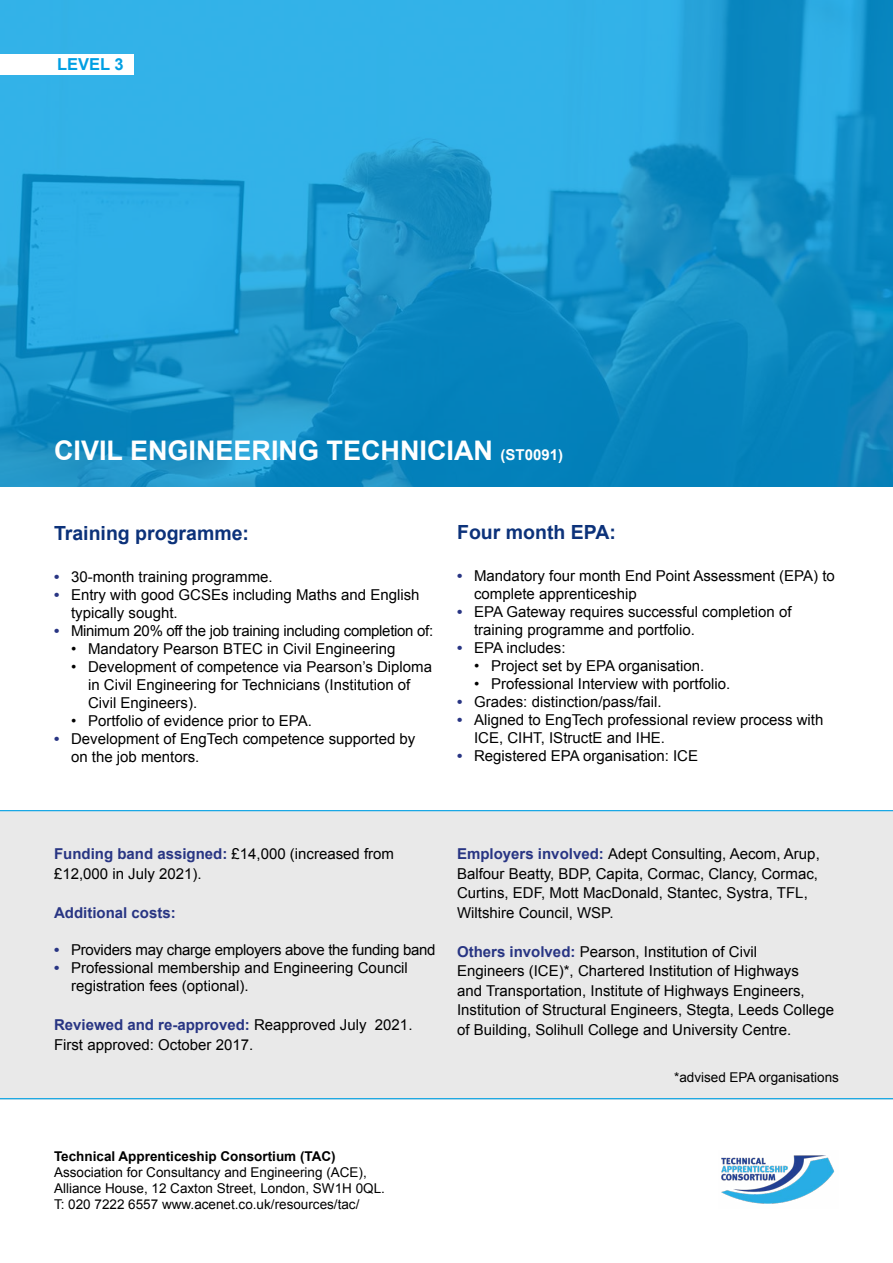
<style>
.page{position:relative;width:893px;height:1263px;background:#fff}
.page>*{position:absolute;margin:0;border:0;box-sizing:border-box;transform-origin:0 0}
.t1{font:700 27px "Arial";color:#fff}
.t2{font:700 19.5px "Arial";color:#0c327a}
.t3{font:700 16.5px "Arial";color:#009fe3}
.t4{font:15px/19.5px "Arial";color:#000}
.t5{font:15px "Arial";letter-spacing:-.02em;color:#000}
.t6{font:700 15px "Arial";color:#283583}
.t7{font:13.5px/16.2px "Arial";color:#000}
.t8{font:700 13.5px "Arial";color:#000}
.s1{font-size:15px}
.s2{font-weight:700;color:#283583}
</style>
<div class="page">
<svg style="left:0;top:0;width:893px;height:486px;background:#1d9ad1"></svg>
<div style="left:0;top:811px;width:893px;height:288px;background:#e9e9e9"></div>
<img style="left:721px;top:1155px;width:114px;height:49px">
<hr style="left:0;top:1098px;width:893px;height:1px;background:#009fe3">
<hr style="left:0;top:810px;width:893px;height:1px;background:#009fe3">
<div style="left:0;top:54px;width:134px;height:21px;background:#fff"></div>
<p class="t3" style="left:57px;top:54px;width:68px">LEVEL 3</p>
<h1 class="t1" style="left:54px;top:433px;width:511px">CIVIL ENGINEERING TECHNICIAN <span class="s1">(ST0091)</span></h1>
<h2 class="t2" style="left:54px;top:521px;width:197px">Training programme:</h2>
<p class="t4" style="left:54px;top:567px;width:220px"><span class="s2">•</span> 30-month training programme.</p>
<p class="t4" style="left:71px;top:585px;width:350px;line-height:18px;text-indent:-17px"><span class="s2">•</span> Entry with good GCSEs including Maths and English typically sought.</p>
<p class="t5" style="left:54px;top:621px;width:381px"><span class="s2">•</span> Minimum 20% off the job training including completion of:</p>
<p class="t4" style="left:71px;top:639px;width:326px">• Mandatory Pearson BTEC in Civil Engineering</p>
<p class="t4" style="left:88px;top:657px;width:346px;line-height:18px;text-indent:-17px">• Development of competence via Pearson’s Diploma in Civil Engineering for Technicians (Institution of<br>Civil Engineers).</p>
<p class="t4" style="left:71px;top:711px;width:243px">• Portfolio of evidence prior to EPA.</p>
<p class="t4" style="left:71px;top:729px;width:346px;line-height:18px;text-indent:-17px"><span class="s2">•</span> Development of EngTech competence supported by on the job mentors.</p>
<h2 class="t2" style="left:457px;top:520px;width:160px">Four month EPA:</h2>
<p class="t4" style="left:474px;top:567px;width:362px;line-height:18px;text-indent:-17px"><span class="s2">•</span> Mandatory four month End Point Assessment (EPA) to complete apprenticeship</p>
<p class="t4" style="left:474px;top:603px;width:319px;line-height:18px;text-indent:-17px"><span class="s2">•</span> EPA Gateway requires successful completion of training programme and portfolio.</p>
<p class="t4" style="left:457px;top:638px;width:110px"><span class="s2">•</span> EPA includes:</p>
<p class="t4" style="left:474px;top:656px;width:232px">• Project set by EPA organisation.</p>
<p class="t4" style="left:474px;top:674px;width:258px">• Professional Interview with portfolio.</p>
<p class="t4" style="left:457px;top:692px;width:206px"><span class="s2">•</span> Grades: distinction/pass/fail.</p>
<p class="t4" style="left:474px;top:711px;width:351px;line-height:18px;text-indent:-17px"><span class="s2">•</span> Aligned to EngTech professional review process with<br>ICE, CIHT, IStructE and IHE.</p>
<p class="t4" style="left:457px;top:746px;width:243px"><span class="s2">•</span> Registered EPA organisation: ICE</p>
<p class="t4" style="left:54px;top:844px;width:342px"><span class="s2">Funding band assigned:</span> £14,000 (increased from £12,000 in July 2021).</p>
<p class="t6" style="left:54px;top:903px;width:123px">Additional costs:</p>
<p class="t5" style="left:54px;top:940px;width:383px"><span class="s2">•</span> Providers may charge employers above the funding band</p>
<p class="t4" style="left:71px;top:959px;width:338px;line-height:18px;text-indent:-17px"><span class="s2">•</span> Professional membership and Engineering Council registration fees (optional).</p>
<p class="t4" style="left:54px;top:1015px;width:360px"><span class="s2">Reviewed and re-approved:</span> Reapproved July 2021.<br>First approved: October 2017.</p>
<p class="t4" style="left:457px;top:844px;width:364px"><span class="s2">Employers involved:</span> Adept Consulting, Aecom, Arup, Balfour Beatty, BDP, Capita, Cormac, Clancy, Cormac, Curtins, EDF, Mott MacDonald, Stantec, Systra, TFL, Wiltshire Council, WSP.</p>
<p class="t4" style="left:457px;top:942px;width:378px"><span class="s2">Others involved:</span> Pearson, Institution of Civil<br>Engineers (ICE)*, Chartered Institution of Highways<br>and Transportation, Institute of Highways Engineers, Institution of Structural Engineers, Stegta, Leeds College of Building, Solihull College and University Centre.</p>
<p class="t7" style="left:674px;top:1069px;width:166px">*advised EPA organisations</p>
<p class="t8" style="left:54px;top:1147px;width:283px">Technical Apprenticeship Consortium (TAC)</p>
<p class="t7" style="left:54px;top:1164px;width:332px">Association for Consultancy and Engineering (ACE),<br>Alliance House, 12 Caxton Street, London, SW1H 0QL.<br>T: 020 7222 6557 www.acenet.co.uk/resources/tac/</p>
</div>
